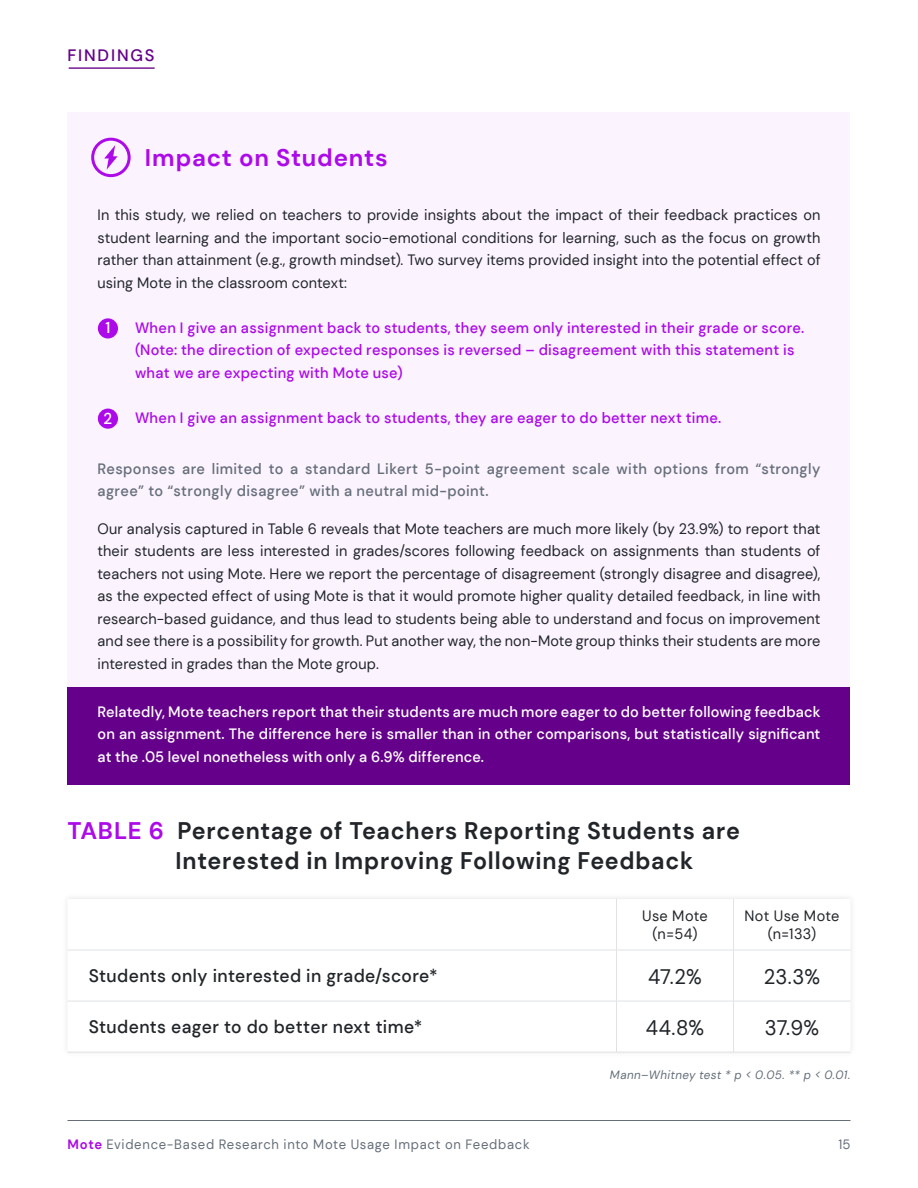
<style>
.page{position:relative;width:918px;height:1188px;background:#fff}
.page>*{position:absolute;margin:0;border:0;box-sizing:border-box;transform-origin:0 0}
.t1{font:700 24px/30px "DM Sans";letter-spacing:.03em;color:#212529}
.t2{font:700 24px "DM Sans";letter-spacing:.035em;color:#ac0ae8}
.t3{font:21px "DM Sans";color:#212529}
.t4{font:500 18px "DM Sans";letter-spacing:.02em;color:#212529}
.t5{font:500 16.5px "DM Sans";letter-spacing:.11em;color:#65008a}
.t6{font:500 15.75px "DM Sans";color:#fff}
.t7{font:15px/22.5px "DM Sans";letter-spacing:.01em;color:#212529;text-align:justify}
.t8{font:500 15px/22.5px "DM Sans";letter-spacing:.02em;color:#ac0ae8}
.t9{font:500 15px/22.5px "DM Sans";letter-spacing:.01em;color:#fff;text-align:justify}
.t10{font:500 15px/22.5px "DM Sans";letter-spacing:.03em;color:#656e79}
.t11{font:13.5px "DM Sans";letter-spacing:.055em;color:#656e79}
.t12{font:italic 12px "DM Sans";letter-spacing:.035em;color:#656e79}
.s1{color:#ac0ae8}
.s2{font-weight:700;color:#ac0ae8}
</style>
<div class="page">
<hr style="left:68px;top:1120px;width:782px;height:1px;background:#656e79">
<div style="left:68px;top:112px;width:782px;height:575px;background:#fbf3fe"></div>
<div style="left:68px;top:687px;width:782px;height:97px;background:#65008a"></div>
<div style="left:98px;top:318px;width:20px;height:20px;background:#ac0ae8;border-radius:50%"></div>
<svg style="left:68px;top:949px;width:782px;height:1px"></svg>
<hr style="left:68px;top:1052px;width:548px;height:1px;background:#e0e2e4">
<hr style="left:616px;top:1052px;width:118px;height:1px;background:#e0e2e4">
<hr style="left:734px;top:1052px;width:116px;height:1px;background:#e0e2e4">
<hr style="left:68px;top:950px;width:548px;height:1px;background:#e0e2e4">
<hr style="left:616px;top:950px;width:118px;height:1px;background:#e0e2e4">
<hr style="left:734px;top:950px;width:116px;height:1px;background:#e0e2e4">
<hr style="left:68px;top:1001px;width:548px;height:1px;background:#e0e2e4">
<hr style="left:616px;top:1001px;width:118px;height:1px;background:#e0e2e4">
<hr style="left:734px;top:1001px;width:116px;height:1px;background:#e0e2e4">
<hr style="left:616px;top:899px;width:1px;height:51px;background:#e0e2e4">
<hr style="left:733px;top:899px;width:1px;height:51px;background:#e0e2e4">
<hr style="left:616px;top:950px;width:1px;height:51px;background:#e0e2e4">
<hr style="left:733px;top:950px;width:1px;height:51px;background:#e0e2e4">
<hr style="left:616px;top:1001px;width:1px;height:51px;background:#e0e2e4">
<hr style="left:733px;top:1001px;width:1px;height:51px;background:#e0e2e4">
<svg style="left:104px;top:145px;width:14px;height:25px"></svg>
<div style="left:91px;top:138px;width:40px;height:39px;border:3px solid #ac0ae8;border-radius:50%"></div>
<hr style="left:69px;top:67px;width:86px;height:2px;background:#65008a">
<div style="left:98px;top:409px;width:20px;height:20px;background:#ac0ae8;border-radius:50%"></div>
<p class="t5" style="left:68px;top:45px;width:89px">FINDINGS</p>
<p class="t2" style="left:145px;top:143px;width:244px">Impact on Students</p>
<p class="t7" style="left:98px;top:204px;width:725px">In this study, we relied on teachers to provide insights about the impact of their feedback practices on student learning and the important socio-emotional conditions for learning, such as the focus on growth rather than attainment (e.g., growth mindset). Two survey items provided insight into the potential effect of using Mote in the classroom context:</p>
<p class="t6" style="left:105px;top:318px;width:6px">1</p>
<p class="t8" style="left:135px;top:316px;width:671px">When I give an assignment back to students, they seem only interested in their grade or score. (Note: the direction of expected responses is reversed – disagreement with this statement is what we are expecting with Mote use)</p>
<p class="t8" style="left:135px;top:407px;width:588px">When I give an assignment back to students, they are eager to do better next time.</p>
<p class="t6" style="left:104px;top:408px;width:10px">2</p>
<p class="t10" style="left:98px;top:457px;width:725px">Responses are limited to a standard Likert 5-point agreement scale with options from “strongly agree” to “strongly disagree” with a neutral mid-point.</p>
<p class="t7" style="left:98px;top:517px;width:725px">Our analysis captured in Table 6 reveals that Mote teachers are much more likely (by 23.9%) to report that their students are less interested in grades/scores following feedback on assignments than students of teachers not using Mote. Here we report the percentage of disagreement (strongly disagree and disagree), as the expected effect of using Mote is that it would promote higher quality detailed feedback, in line with research-based guidance, and thus lead to students being able to understand and focus on improvement and see there is a possibility for growth. Put another way, the non-Mote group thinks their students are more interested in grades than the Mote group.</p>
<p class="t9" style="left:98px;top:700px;width:725px">Relatedly, Mote teachers report that their students are much more eager to do better following feedback on an assignment. The difference here is smaller than in other comparisons, but statistically significant at the .05 level nonetheless with only a 6.9% difference.</p>
<p class="t1" style="left:175px;top:815px;width:566px;text-indent:-108px"><span class="s1">TABLE 6</span> Percentage of Teachers Reporting Students are<br>Interested in Improving Following Feedback</p>
<p class="t7" style="left:642px;top:904px;width:67px">Use Mote</p>
<p class="t7" style="left:653px;top:922px;width:46px">(n=54)</p>
<p class="t7" style="left:744px;top:904px;width:97px">Not Use Mote</p>
<p class="t7" style="left:768px;top:922px;width:50px">(n=133)</p>
<p class="t4" style="left:89px;top:965px;width:350px">Students only interested in grade/score*</p>
<p class="t3" style="left:648px;top:964px;width:55px">47.2%</p>
<p class="t3" style="left:764px;top:964px;width:58px">23.3%</p>
<p class="t4" style="left:89px;top:1016px;width:335px">Students eager to do better next time*</p>
<p class="t3" style="left:646px;top:1015px;width:60px">44.8%</p>
<p class="t3" style="left:765px;top:1015px;width:56px">37.9%</p>
<p class="t12" style="left:610px;top:1068px;width:242px">Mann–Whitney test * p &lt; 0.05. ** p &lt; 0.01.</p>
<p class="t11" style="left:68px;top:1136px;width:464px"><span class="s2">Mote</span> Evidence-Based Research into Mote Usage Impact on Feedback</p>
<p class="t11" style="left:838px;top:1136px;width:14px">15</p>
</div>
